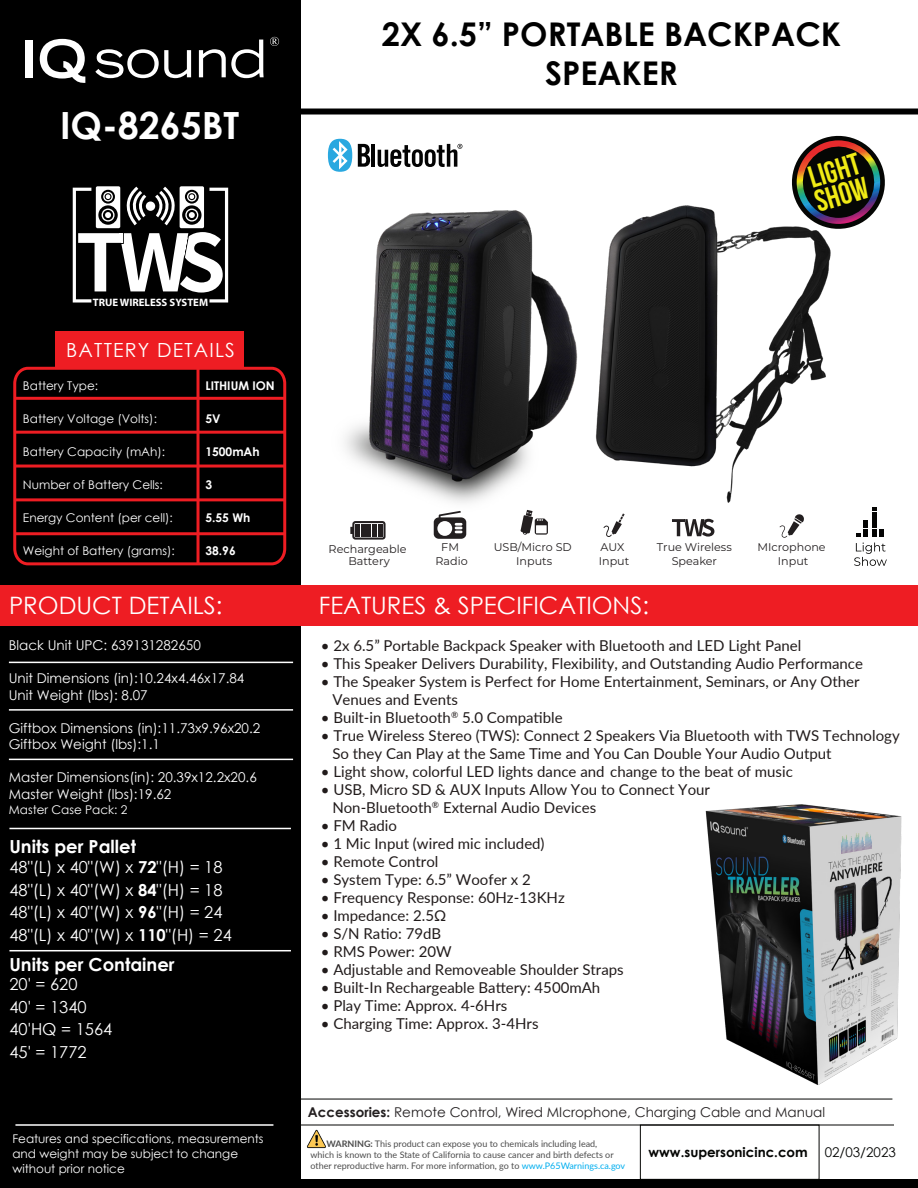
<style>
.page{position:relative;width:918px;height:1188px;background:#fff}
.page>*{position:absolute;margin:0;border:0;box-sizing:border-box;transform-origin:0 0}
.t1{font:700 37.5px "Century Gothic";color:#fff}
.t2{font:700 32.7px/39.2px "Century Gothic";color:#000;text-align:center}
.t3{font:30.75px/24.8px "Bebas Neue";color:#f0ea15}
.t4{font:24px "Century Gothic";color:#fff}
.t5{font:19.5px "Century Gothic";letter-spacing:.06em;color:#fff}
.t6{font:700 18px "Century Gothic";color:#fff}
.t7{font:16.5px/22.4px "Century Gothic";color:#fff}
.t8{font:15px/18px "Lato";color:#211b1b}
.t9{font:13.5px/16.5px "Century Gothic";color:#fff}
.t10{font:13.5px "Century Gothic";color:#231f20}
.t11{font:700 13.35px "Century Gothic";color:#040503}
.t12{font:13.35px "Century Gothic";color:#040503}
.t13{font:12px/15px "Century Gothic";color:#fff}
.t14{font:700 12px "Century Gothic";color:#fff}
.t15{font:11.25px/11.6px "Montserrat";color:#231f20;text-align:center}
.t16{font:11.1px/13.4px "Montserrat";color:#231f20;text-align:center}
.t17{font:700 10.8px "Myriad Pro";color:#fff}
.t18{font:9px/10.8px "Lato";color:#4c4c4c}
.s1{font-weight:700}
.s2{color:#00aeef}
</style>
<div class="page">
<div style="left:0;top:0;width:301px;height:1188px;background:#000"></div>
<hr style="left:299px;top:1125px;width:595px;height:1px;background:#040503">
<div style="left:0;top:1179px;width:918px;height:9px;background:#000"></div>
<div style="left:0;top:585px;width:918px;height:41px;background:#ee1d23"></div>
<hr style="left:9px;top:662px;width:284px;height:1px;background:#fff">
<div style="left:299px;top:109px;width:619px;height:6px;background:#000"></div>
<hr style="left:15px;top:1124px;width:258px;height:2px;background:#fff">
<hr style="left:9px;top:709px;width:284px;height:2px;background:#fff">
<hr style="left:9px;top:759px;width:284px;height:1px;background:#fff">
<hr style="left:300px;top:1099px;width:592px;height:1px;background:#040503">
<hr style="left:9px;top:828px;width:282px;height:1px;background:#fff">
<hr style="left:9px;top:950px;width:282px;height:1px;background:#fff">
<div style="left:55px;top:332px;width:189px;height:36px;background:#ee1d23"></div>
<svg style="left:13px;top:366px;width:274px;height:200px"></svg>
<hr style="left:197px;top:368px;width:3px;height:196px;background:#ee1d23">
<img style="left:307px;top:1129px;width:19px;height:20px">
<div style="left:640px;top:1125px;width:179px;height:55px;border:1px solid #040503"></div>
<svg style="left:95px;top:49px;width:96px;height:29px"></svg>
<svg style="left:199px;top:40px;width:65px;height:38px"></svg>
<div style="left:25px;top:40px;width:8px;height:38px;background:#fff"></div>
<svg style="left:40px;top:39px;width:45px;height:44px"></svg>
<svg style="left:270px;top:37px;width:9px;height:9px"></svg>
<svg style="left:328px;top:139px;width:13px;height:33px"></svg>
<svg style="left:73px;top:186px;width:155px;height:117px"></svg>
<svg style="left:792px;top:135px;width:93px;height:72px"></svg>
<svg style="left:603px;top:514px;width:22px;height:23px"></svg>
<svg style="left:780px;top:514px;width:24px;height:24px"></svg>
<svg style="left:672px;top:519px;width:42px;height:18px"></svg>
<img style="left:350px;top:499px;width:198px;height:41px">
<img style="left:341px;top:138px;width:209px;height:361px">
<img style="left:550px;top:187px;width:328px;height:321px">
<img style="left:705px;top:804px;width:197px;height:281px">
<svg style="left:854px;top:543px;width:33px;height:23px"></svg>
<svg style="left:856px;top:508px;width:28px;height:29px"></svg>
<h1 class="t1" style="left:60px;top:97px;width:181px">IQ-8265BT</h1>
<p class="t17" style="left:93px;top:295px;width:117px">TRUE WIRELESS SYSTEM</p>
<h3 class="t5" style="left:66px;top:336px;width:170px">BATTERY DETAILS</h3>
<p class="t13" style="left:23px;top:378px;width:77px">Battery Type:</p>
<p class="t13" style="left:23px;top:411px;width:136px">Battery Voltage (Volts):</p>
<p class="t13" style="left:23px;top:444px;width:144px">Battery Capacity (mAh):</p>
<p class="t13" style="left:23px;top:477px;width:142px">Number of Battery Cells:</p>
<p class="t13" style="left:23px;top:510px;width:151px">Energy Content (per cell):</p>
<p class="t13" style="left:23px;top:543px;width:153px">Weight of Battery (grams):</p>
<p class="t14" style="left:205px;top:376px;width:71px">LITHIUM ION</p>
<p class="t14" style="left:205px;top:409px;width:17px">5V</p>
<p class="t14" style="left:205px;top:442px;width:56px">1500mAh</p>
<p class="t14" style="left:205px;top:475px;width:8px">3</p>
<p class="t14" style="left:205px;top:508px;width:46px">5.55 Wh</p>
<p class="t14" style="left:205px;top:541px;width:32px">38.96</p>
<h3 class="t4" style="left:9px;top:589px;width:215px">PRODUCT DETAILS:</h3>
<p class="t9" style="left:9px;top:637px;width:194px">Black Unit UPC: 639131282650</p>
<p class="t9" style="left:9px;top:670px;width:237px">Unit Dimensions (in):10.24x4.46x17.84<br>Unit Weight (lbs): 8.07</p>
<p class="t9" style="left:9px;top:719px;width:253px">Giftbox Dimensions (in):11.73x9.96x20.2<br>Giftbox Weight (lbs):1.1</p>
<p class="t9" style="left:9px;top:769px;width:250px">Master Dimensions(in): 20.39x12.2x20.6<br>Master Weight (lbs):19.62</p>
<p class="t13" style="left:9px;top:802px;width:120px">Master Case Pack: 2</p>
<p class="t6" style="left:9px;top:832px;width:128px">Units per Pallet</p>
<p class="t7" style="left:9px;top:856px;width:224px">48"(L) x 40"(W) x <span class="s1">72</span>"(H) = 18<br>48"(L) x 40"(W) x <span class="s1">84</span>"(H) = 18<br>48"(L) x 40"(W) x <span class="s1">96</span>"(H) = 24<br>48"(L) x 40"(W) x <span class="s1">110</span>"(H) = 24</p>
<p class="t6" style="left:9px;top:951px;width:167px">Units per Container</p>
<p class="t7" style="left:9px;top:973px;width:104px">20' = 620<br>40' = 1340<br>40'HQ = 1564<br>45' = 1772</p>
<p class="t13" style="left:12px;top:1131px;width:253px">Features and specifications, measurements and weight may be subject to change without prior notice</p>
<h2 class="t2" style="left:382px;top:13px;width:461px">2X 6.5” PORTABLE BACKPACK<br>SPEAKER</h2>
<h3 class="t3" style="left:805px;top:166px;width:56px;rotate:-17deg">LIGHT<br>SHOW</h3>
<p class="t15" style="left:329px;top:543px;width:80px">Rechargeable<br>Battery</p>
<p class="t16" style="left:494px;top:540px;width:80px">USB/Micro SD<br>Inputs</p>
<p class="t16" style="left:758px;top:540px;width:70px">MIcrophone<br>Input</p>
<p class="t16" style="left:657px;top:540px;width:76px">True Wireless<br>Speaker</p>
<p class="t16" style="left:436px;top:540px;width:34px">FM<br>Radio</p>
<p class="t16" style="left:599px;top:540px;width:32px;text-align:left">AUX<br>Input</p>
<h3 class="t4" style="left:319px;top:589px;width:332px">FEATURES &amp; SPECIFICATIONS:</h3>
<p class="t8" style="left:321px;top:636px;width:482px">• 2x 6.5” Portable Backpack Speaker with Bluetooth and LED Light Panel</p>
<p class="t8" style="left:321px;top:654px;width:544px">• This Speaker Delivers Durability, Flexibility, and Outstanding Audio Performance</p>
<p class="t8" style="left:332px;top:672px;width:529px;text-indent:-12px">• The Speaker System is Perfect for Home Entertainment, Seminars, or Any Other<br>Venues and Events</p>
<p class="t8" style="left:321px;top:708px;width:243px">• Built-in Bluetooth<sup>®</sup> 5.0 Compatible</p>
<p class="t8" style="left:332px;top:726px;width:569px;text-indent:-12px">• True Wireless Stereo (TWS): Connect 2 Speakers Via Bluetooth with TWS Technology<br>So they Can Play at the Same Time and You Can Double Your Audio Output</p>
<p class="t8" style="left:321px;top:762px;width:474px">• Light show, colorful LED lights dance and change to the beat of music</p>
<p class="t8" style="left:332px;top:780px;width:379px;text-indent:-12px">• USB, Micro SD &amp; AUX Inputs Allow You to Connect Your<br>Non-Bluetooth<sup>®</sup> External Audio Devices</p>
<p class="t8" style="left:321px;top:816px;width:78px">• FM Radio</p>
<p class="t8" style="left:321px;top:834px;width:225px">• 1 Mic Input (wired mic included)</p>
<p class="t8" style="left:321px;top:852px;width:119px">• Remote Control</p>
<p class="t8" style="left:321px;top:870px;width:212px">• System Type: 6.5” Woofer x 2</p>
<p class="t8" style="left:321px;top:888px;width:245px">• Frequency Response: 60Hz-13KHz</p>
<p class="t8" style="left:321px;top:906px;width:127px">• Impedance: 2.5Ω</p>
<p class="t8" style="left:321px;top:924px;width:122px">• S/N Ratio: 79dB</p>
<p class="t8" style="left:321px;top:942px;width:132px">• RMS Power: 20W</p>
<p class="t8" style="left:321px;top:960px;width:304px">• Adjustable and Removeable Shoulder Straps</p>
<p class="t8" style="left:321px;top:978px;width:281px">• Built-In Rechargeable Battery: 4500mAh</p>
<p class="t8" style="left:321px;top:996px;width:188px">• Play Time: Approx. 4-6Hrs</p>
<p class="t8" style="left:321px;top:1014px;width:219px">• Charging Time: Approx. 3-4Hrs</p>
<p class="t10" style="left:308px;top:1103px;width:519px"><span class="s1">Accessories:</span> Remote Control, Wired MIcrophone, Charging Cable and Manual</p>
<p class="t18" style="left:311px;top:1138px;width:316px;text-indent:16px"><span class="s1">WARNING:</span> This product can expose you to chemicals including lead,<br>which is known to the State of California to cause cancer and birth defects or other reproductive harm. For more information, go to <span class="s2">www.P65Warnings.ca.gov</span></p>
<p class="t11" style="left:648px;top:1142px;width:161px">www.supersonicinc.com</p>
<p class="t12" style="left:825px;top:1143px;width:73px">02/03/2023</p>
</div>
